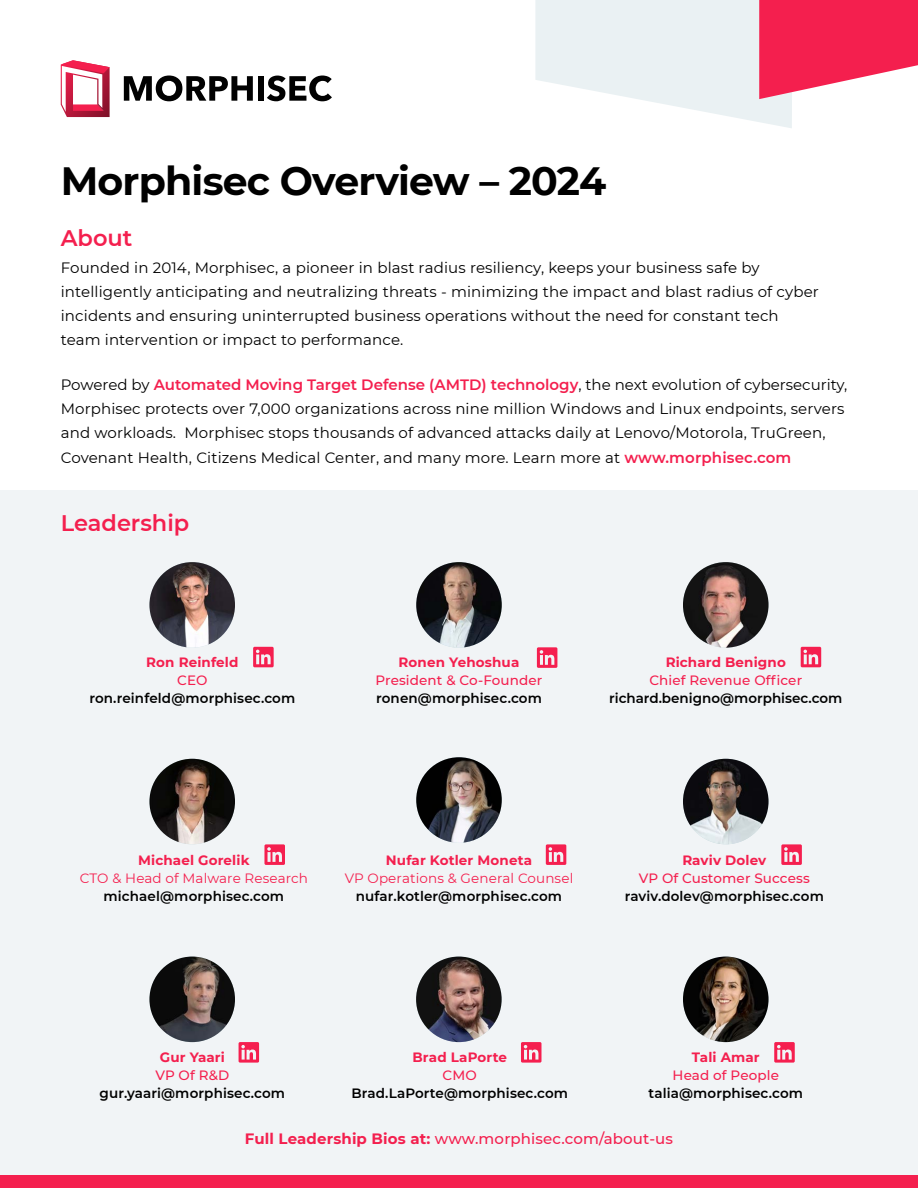
<style>
.page{position:relative;width:918px;height:1188px;background:#fff}
.page>*{position:absolute;margin:0;border:0;box-sizing:border-box;transform-origin:0 0}
.t1{font:700 39.45px "Montserrat";letter-spacing:-.02em;color:#000}
.t2{font:600 22.5px "Montserrat";color:#f41f4e}
.t3{font:15px/24px "Montserrat";letter-spacing:.01em;color:#000}
.t4{font:500 15px "Montserrat";letter-spacing:.01em;color:#f41f4e}
.t5{font:600 13.5px "Montserrat";letter-spacing:.01em;color:#000}
.t6{font:700 13.5px "Montserrat";letter-spacing:.01em;color:#f41f4e}
.t7{font:500 13.5px "Montserrat";letter-spacing:.01em;color:#f41f4e}
.t8{font:13.5px "Montserrat";letter-spacing:.01em;color:#f41f4e}
.s1{font-weight:600;color:#f41f4e}
.s2{font-weight:700}
</style>
<div class="page">
<svg style="left:124px;top:76px;width:129px;height:25px"></svg>
<div style="left:258px;top:76px;width:6px;height:25px;background:#010101"></div>
<svg style="left:267px;top:76px;width:65px;height:25px"></svg>
<svg style="left:61px;top:60px;width:49px;height:57px"></svg>
<svg style="left:535px;top:0;width:383px;height:128px"></svg>
<div style="left:0;top:490px;width:918px;height:692px;background:#f1f4f6"></div>
<img style="left:149px;top:562px;width:86px;height:86px;border-radius:43px">
<img style="left:416px;top:562px;width:86px;height:86px;border-radius:43px">
<img style="left:683px;top:562px;width:86px;height:86px;border-radius:43px">
<img style="left:683px;top:759px;width:86px;height:85px;border-radius:43px">
<img style="left:416px;top:757px;width:86px;height:86px;border-radius:43px">
<img style="left:149px;top:759px;width:86px;height:85px;border-radius:43px">
<img style="left:149px;top:957px;width:86px;height:85px;border-radius:43px">
<img style="left:416px;top:957px;width:86px;height:85px;border-radius:43px">
<img style="left:683px;top:957px;width:86px;height:85px;border-radius:43px">
<svg style="left:239px;top:1042px;width:20px;height:21px"></svg>
<svg style="left:253px;top:647px;width:21px;height:20px"></svg>
<svg style="left:521px;top:1042px;width:21px;height:21px"></svg>
<svg style="left:537px;top:647px;width:20px;height:21px"></svg>
<svg style="left:774px;top:1042px;width:21px;height:21px"></svg>
<svg style="left:801px;top:647px;width:20px;height:20px"></svg>
<svg style="left:781px;top:844px;width:21px;height:21px"></svg>
<svg style="left:546px;top:844px;width:20px;height:21px"></svg>
<svg style="left:264px;top:844px;width:21px;height:21px"></svg>
<div style="left:0;top:1175px;width:918px;height:13px;background:#f41f4e"></div>
<p class="t1" style="left:61px;top:152px;width:547px">Morphisec Overview – 2024</p>
<p class="t2" style="left:61px;top:222px;width:73px">About</p>
<p class="t3" style="left:61px;top:255px;width:760px">Founded in 2014, Morphisec, a pioneer in blast radius resiliency, keeps your business safe by intelligently anticipating and neutralizing threats - minimizing the impact and blast radius of cyber incidents and ensuring uninterrupted business operations without the need for constant tech team intervention or impact to performance.</p>
<p class="t3" style="left:61px;top:372px;width:788px">Powered by <span class="s1">Automated Moving Target Defense (AMTD) technology</span>, the next evolution of cybersecurity,<br>Morphisec protects over 7,000 organizations across nine million Windows and Linux endpoints, servers and workloads. Morphisec stops thousands of advanced attacks daily at Lenovo/Motorola, TruGreen,</p>
<p class="t3" style="left:61px;top:445px;width:732px">Covenant Health, Citizens Medical Center, and many more. Learn more at <span class="s1">www.morphisec.com</span></p>
<p class="t2" style="left:61px;top:507px;width:130px">Leadership</p>
<p class="t6" style="left:146px;top:653px;width:94px">Ron Reinfeld</p>
<p class="t7" style="left:177px;top:671px;width:32px">CEO</p>
<p class="t5" style="left:89px;top:689px;width:207px">ron.reinfeld@morphisec.com</p>
<p class="t6" style="left:399px;top:653px;width:122px">Ronen Yehoshua</p>
<p class="t7" style="left:376px;top:671px;width:168px">President &amp; Co-Founder</p>
<p class="t5" style="left:376px;top:689px;width:167px">ronen@morphisec.com</p>
<p class="t6" style="left:666px;top:653px;width:122px">Richard Benigno</p>
<p class="t7" style="left:649px;top:671px;width:154px">Chief Revenue Officer</p>
<p class="t5" style="left:609px;top:689px;width:235px">richard.benigno@morphisec.com</p>
<p class="t6" style="left:138px;top:850px;width:113px">Michael Gorelik</p>
<p class="t8" style="left:80px;top:869px;width:230px">CTO &amp; Head of Malware Research</p>
<p class="t5" style="left:104px;top:886px;width:182px">michael@morphisec.com</p>
<p class="t6" style="left:386px;top:850px;width:148px">Nufar Kotler Moneta</p>
<p class="t8" style="left:345px;top:869px;width:230px">VP Operations &amp; General Counsel</p>
<p class="t5" style="left:356px;top:886px;width:208px">nufar.kotler@morphisec.com</p>
<p class="t6" style="left:682px;top:850px;width:85px">Raviv Dolev</p>
<p class="t7" style="left:639px;top:869px;width:172px">VP Of Customer Success</p>
<p class="t5" style="left:625px;top:886px;width:201px">raviv.dolev@morphisec.com</p>
<p class="t6" style="left:160px;top:1048px;width:67px">Gur Yaari</p>
<p class="t7" style="left:155px;top:1066px;width:75px">VP Of R&amp;D</p>
<p class="t5" style="left:100px;top:1084px;width:187px">gur.yaari@morphisec.com</p>
<p class="t6" style="left:692px;top:1048px;width:69px">Tali Amar</p>
<p class="t7" style="left:673px;top:1066px;width:108px">Head of People</p>
<p class="t5" style="left:649px;top:1084px;width:156px">talia@morphisec.com</p>
<p class="t4" style="left:245px;top:1128px;width:430px"><span class="s2">Full Leadership Bios at:</span> www.morphisec.com/about-us</p>
<p class="t6" style="left:413px;top:1048px;width:96px">Brad LaPorte</p>
<p class="t7" style="left:443px;top:1066px;width:36px">CMO</p>
<p class="t5" style="left:351px;top:1084px;width:218px">Brad.LaPorte@morphisec.com</p>
</div>
